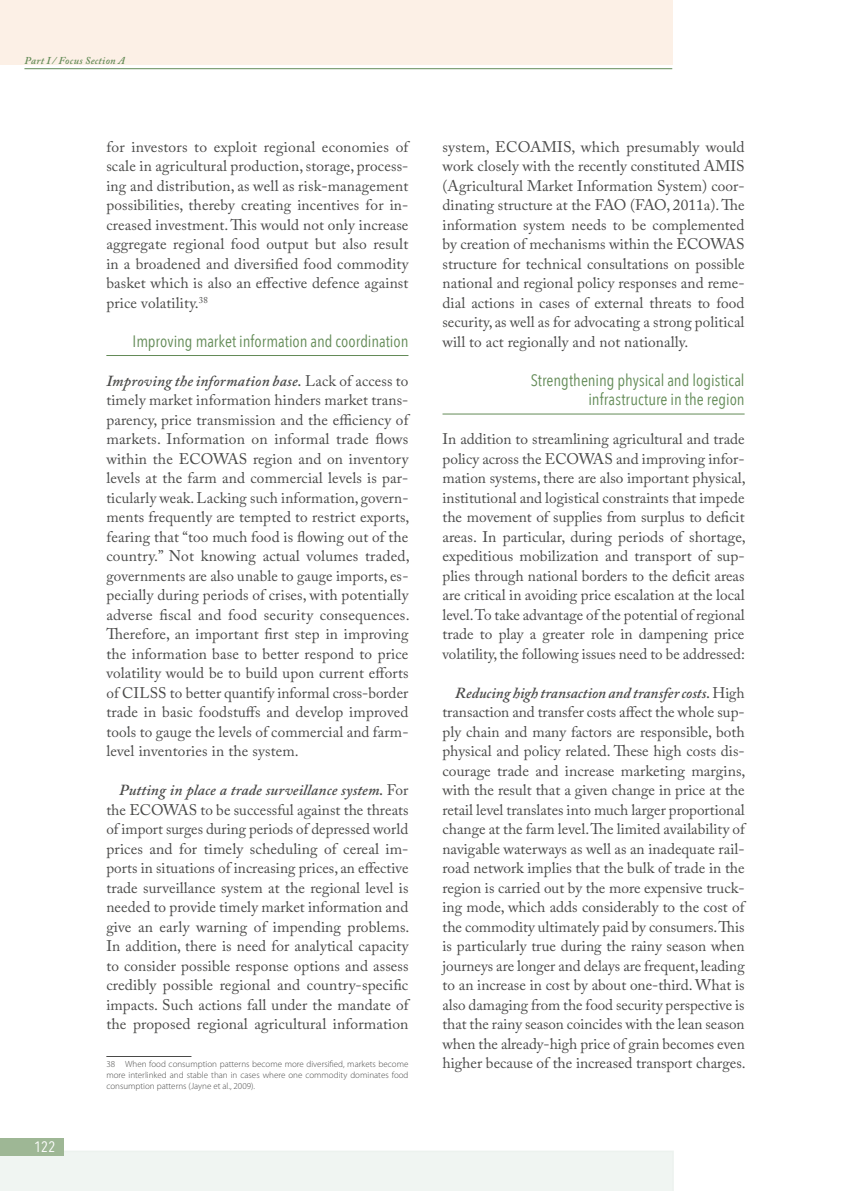
<style>
.page{position:relative;width:851px;height:1191px;background:#fff}
.page>*{position:absolute;margin:0;border:0;box-sizing:border-box;transform-origin:0 0}
.t1{font:16.5px/19.5px "Avenir Next Condensed";color:#638b57;text-align:right}
.t2{font:15.3px/19.5px "Adobe Caslon Pro";letter-spacing:.005em;color:#4a4a49;text-align:justify}
.t3{font:15px "Avenir Next Condensed";color:#fff}
.t4{font:italic 600 10.5px "Adobe Caslon Pro";letter-spacing:.03em;color:#638b57}
.t5{font:300 9px/10.8px "Myriad Pro";color:#4a4a49;text-align:justify}
.s1{font-weight:600;font-style:italic}
</style>
<div class="page">
<div style="left:0;top:1150px;width:673px;height:41px;background:#f0f5f2"></div>
<div style="left:0;top:1138px;width:63px;height:17px;background:#9eb795"></div>
<div style="left:0;top:0;width:672px;height:64px;background:#fcf0e6"></div>
<hr style="left:24px;top:68px;width:648px;height:1px;background:#638b57">
<hr style="left:106px;top:355px;width:302px;height:1px;background:#638b57">
<hr style="left:106px;top:1056px;width:85px;height:1px;background:#4a4a49">
<hr style="left:442px;top:414px;width:302px;height:1px;background:#638b57">
<p class="t4" style="left:24px;top:54px;width:102px">Part I / Focus Section A</p>
<p class="t3" style="left:34px;top:1137px;width:23px">122</p>
<p class="t2" style="left:106px;top:136px;width:304px">for investors to exploit regional economies of scale in agricultural production, storage, process&shy;ing and distribution, as well as risk-management possibilities, thereby creating incentives for in&shy;creased investment. This would not only increase aggregate regional food output but also result in a broadened and diversified food commodity basket which is also an effective defence against price volatility.<sup>38</sup></p>
<p class="t1" style="left:133px;top:331px;width:277px">Improving market information and coordination</p>
<p class="t2" style="left:106px;top:370px;width:305px"><span class="s1">Improving the information base.</span> Lack of access to timely market information hinders market trans&shy;parency, price transmission and the efficiency of markets. Information on informal trade flows within the ECOWAS region and on inventory levels at the farm and commercial levels is par&shy;ticularly weak. Lacking such information, govern&shy;ments frequently are tempted to restrict exports, fearing that “too much food is flowing out of the country.” Not knowing actual volumes traded, governments are also unable to gauge imports, es&shy;pecially during periods of crises, with potentially adverse fiscal and food security consequences.<br>Therefore, an important first step in improving the information base to better respond to price volatility would be to build upon current efforts of CILSS to better quantify informal cross-border trade in basic foodstuffs and develop improved tools to gauge the levels of commercial and farm&shy;level inventories in the system.</p>
<p class="t2" style="left:106px;top:780px;width:304px;text-indent:13px"><span class="s1">Putting in place a trade surveillance system.</span> For the ECOWAS to be successful against the threats of import surges during periods of depressed world prices and for timely scheduling of cereal im&shy;ports in situations of increasing prices, an effective trade surveillance system at the regional level is needed to provide timely market information and give an early warning of impending problems.<br>In addition, there is need for analytical capacity to consider possible response options and assess credibly possible regional and country-specific impacts. Such actions fall under the mandate of the proposed regional agricultural information</p>
<p class="t5" style="left:106px;top:1058px;width:303px">38 When food consumption patterns become more diversified, markets become more interlinked and stable than in cases where one commodity dominates food consumption patterns (Jayne et al., 2009).</p>
<p class="t2" style="left:442px;top:136px;width:303px">system, ECOAMIS, which presumably would work closely with the recently constituted AMIS (Agricultural Market Information System) coor&shy;dinating structure at the FAO (FAO, 2011a). The information system needs to be complemented by creation of mechanisms within the ECOWAS structure for technical consultations on possible national and regional policy responses and reme&shy;dial actions in cases of external threats to food security, as well as for advocating a strong political will to act regionally and not nationally.</p>
<p class="t1" style="left:530px;top:370px;width:215px">Strengthening physical and logistical infrastructure in the region</p>
<p class="t2" style="left:442px;top:429px;width:305px">In addition to streamlining agricultural and trade policy across the ECOWAS and improving infor&shy;mation systems, there are also important physical, institutional and logistical constraints that impede the movement of supplies from surplus to deficit areas. In particular, during periods of shortage, expeditious mobilization and transport of sup&shy;plies through national borders to the deficit areas are critical in avoiding price escalation at the local level. To take advantage of the potential of regional trade to play a greater role in dampening price volatility, the following issues need to be addressed:</p>
<p class="t2" style="left:442px;top:682px;width:304px;text-indent:13px"><span class="s1">Reducing high transaction and transfer costs.</span> High transaction and transfer costs affect the whole sup&shy;ply chain and many factors are responsible, both physical and policy related. These high costs dis&shy;courage trade and increase marketing margins, with the result that a given change in price at the retail level translates into much larger proportional change at the farm level. The limited availability of navigable waterways as well as an inadequate rail&shy;road network implies that the bulk of trade in the region is carried out by the more expensive truck&shy;ing mode, which adds considerably to the cost of the commodity ultimately paid by consumers. This is particularly true during the rainy season when journeys are longer and delays are frequent, leading to an increase in cost by about one-third. What is also damaging from the food security perspective is that the rainy season coincides with the lean season when the already-high price of grain becomes even higher because of the increased transport charges.</p>
</div>
